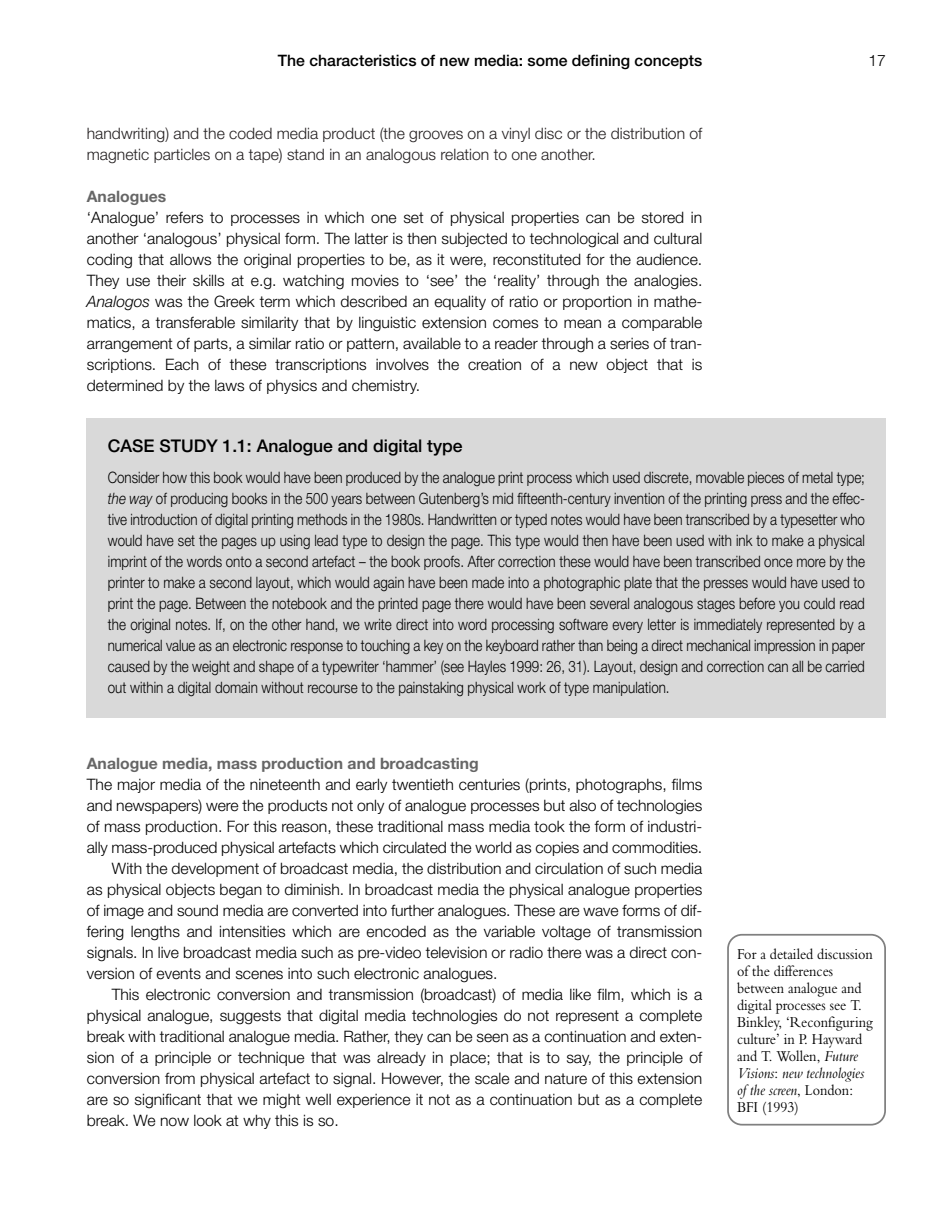
<style>
.page{position:relative;width:933px;height:1210px;background:#fff}
.page>*{position:absolute;margin:0;border:0;box-sizing:border-box;transform-origin:0 0}
.t1{font:500 17.5px "Helvetica Neue";color:#000}
.t2{font:300 15.75px/21px "Helvetica Neue";color:#000;text-align:justify}
.t3{font:300 15.75px/21px "Helvetica Neue";color:#000;text-align:justify;scale:.85 1}
.t4{font:15.75px/17px "Bembo";color:#000;scale:.9 1}
.t5{font:300 15.75px/21px "Helvetica Neue";color:#231f20}
.t6{font:700 15.75px "Helvetica Neue";color:#666}
.t7{font:500 15.75px "Helvetica Neue";color:#000}
.s1{font-style:italic}
</style>
<div class="page">
<div style="left:87px;top:418px;width:798px;height:300px;background:#d9d9d9"></div>
<svg style="left:727px;top:934px;width:158px;height:191px"></svg>
<p class="t7" style="left:278px;top:55px;width:426px">The characteristics of new media: some defining concepts</p>
<p class="t2" style="left:868px;top:51px;width:19px">17</p>
<p class="t5" style="left:87px;top:124px;width:617px">handwriting) and the coded media product (the grooves on a vinyl disc or the distribution of magnetic particles on a tape) stand in an analogous relation to one another.</p>
<p class="t6" style="left:87px;top:191px;width:81px">Analogues</p>
<p class="t2" style="left:87px;top:208px;width:617px">‘Analogue’ refers to processes in which one set of physical properties can be stored in another ‘analogous’ physical form. The latter is then subjected to technological and cultural coding that allows the original properties to be, as it were, reconstituted for the audience.<br>They use their skills at e.g. watching movies to ‘see’ the ‘reality’ through the analogies.<br><span class="s1">Analogos</span> was the Greek term which described an equality of ratio or proportion in mathe&shy;matics, a transferable similarity that by linguistic extension comes to mean a comparable arrangement of parts, a similar ratio or pattern, available to a reader through a series of tran&shy;scriptions. Each of these transcriptions involves the creation of a new object that is determined by the laws of physics and chemistry.</p>
<p class="t1" style="left:108px;top:439px;width:356px">CASE STUDY 1.1: Analogue and digital type</p>
<p class="t3" style="left:108px;top:469px;width:892px">Consider how this book would have been produced by the analogue print process which used discrete, movable pieces of metal type; <span class="s1">the way</span> of producing books in the 500 years between Gutenberg’s mid fifteenth-century invention of the printing press and the effec&shy;tive introduction of digital printing methods in the 1980s. Handwritten or typed notes would have been transcribed by a typesetter who would have set the pages up using lead type to design the page. This type would then have been used with ink to make a physical imprint of the words onto a second artefact – the book proofs. After correction these would have been transcribed once more by the printer to make a second layout, which would again have been made into a photographic plate that the presses would have used to print the page. Between the notebook and the printed page there would have been several analogous stages before you could read the original notes. If, on the other hand, we write direct into word processing software every letter is immediately represented by a numerical value as an electronic response to touching a key on the keyboard rather than being a direct mechanical impression in paper caused by the weight and shape of a typewriter ‘hammer’ (see Hayles 1999: 26, 31). Layout, design and correction can all be carried out within a digital domain without recourse to the painstaking physical work of type manipulation.</p>
<p class="t6" style="left:87px;top:758px;width:393px">Analogue media, mass production and broadcasting</p>
<p class="t2" style="left:87px;top:775px;width:617px">The major media of the nineteenth and early twentieth centuries (prints, photographs, films</p>
<p class="t2" style="left:87px;top:796px;width:617px">and newspapers) were the products not only of analogue processes but also of technologies</p>
<p class="t2" style="left:87px;top:817px;width:617px">of mass production. For this reason, these traditional mass media took the form of industri-</p>
<p class="t2" style="left:87px;top:838px;width:617px">ally mass-produced physical artefacts which circulated the world as copies and commodities.</p>
<p class="t2" style="left:112px;top:859px;width:592px">With the development of broadcast media, the distribution and circulation of such media</p>
<p class="t2" style="left:87px;top:880px;width:617px">as physical objects began to diminish. In broadcast media the physical analogue properties</p>
<p class="t2" style="left:87px;top:901px;width:617px">of image and sound media are converted into further analogues. These are wave forms of dif-</p>
<p class="t2" style="left:87px;top:922px;width:617px">fering lengths and intensities which are encoded as the variable voltage of transmission</p>
<p class="t2" style="left:87px;top:943px;width:617px">signals. In live broadcast media such as pre-video television or radio there was a direct con-</p>
<p class="t2" style="left:87px;top:964px;width:412px">version of events and scenes into such electronic analogues.</p>
<p class="t2" style="left:112px;top:985px;width:592px">This electronic conversion and transmission (broadcast) of media like film, which is a</p>
<p class="t2" style="left:87px;top:1006px;width:617px">physical analogue, suggests that digital media technologies do not represent a complete</p>
<p class="t2" style="left:87px;top:1027px;width:617px">break with traditional analogue media. Rather, they can be seen as a continuation and exten-</p>
<p class="t2" style="left:87px;top:1048px;width:617px">sion of a principle or technique that was already in place; that is to say, the principle of</p>
<p class="t2" style="left:87px;top:1069px;width:617px">conversion from physical artefact to signal. However, the scale and nature of this extension</p>
<p class="t2" style="left:87px;top:1090px;width:617px">are so significant that we might well experience it not as a continuation but as a complete</p>
<p class="t2" style="left:87px;top:1111px;width:253px">break. We now look at why this is so.</p>
<p class="t4" style="left:737px;top:946px;width:152px">For a detailed discussion of the differences between analogue and digital processes see T.<br>Binkley, ‘Reconfiguring culture’ in P. Hayward and T. Wollen, <span class="s1">Future<br>Visions</span>: <span class="s1">new technologies of the screen</span>, London:<br>BFI (1993)</p>
</div>
